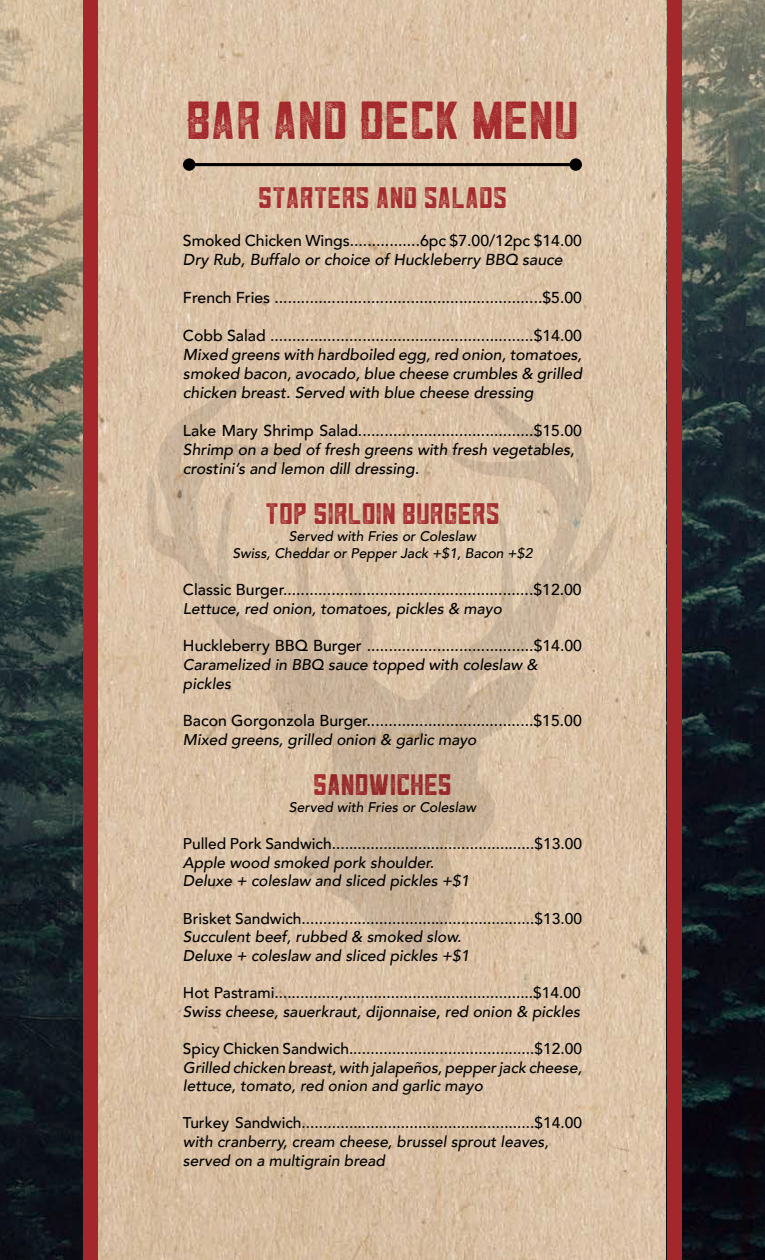
<style>
.page{position:relative;width:765px;height:1260px;background:#fff}
.page>*{position:absolute;margin:0;border:0;box-sizing:border-box;transform-origin:0 0}
.t1{font:47.38px "Hoverage Vintage";color:#a4272b}
.t2{font:26.25px "Hoverage Vintage";color:#a4272b}
.t3{font:500 15.75px "Avenir";color:#000}
.t4{font:italic 500 15.75px/19px "Avenir";color:#000;text-align:justify}
.t5{font:italic 500 15.5px/18.6px "Avenir";color:#000}
.t6{font:500 15.5px "Avenir";color:#000}
.t7{font:italic 500 14px/16.8px "Avenir";color:#000;text-align:center}
</style>
<div class="page">
<img style="left:98px;top:0;width:569px;height:1260px">
<svg style="left:147px;top:379px;width:471px;height:581px;background:#d6bea4"></svg>
<img style="left:681px;top:0;width:84px;height:1260px">
<img style="left:0;top:0;width:83px;height:1260px">
<div style="left:83px;top:0;width:15px;height:1260px;background:#a4272b"></div>
<div style="left:667px;top:0;width:14px;height:1260px;background:#a4272b"></div>
<hr style="left:189px;top:163px;width:387px;height:3px;background:#000">
<div style="left:183px;top:158px;width:12px;height:13px;background:#000;border-radius:50%"></div>
<div style="left:570px;top:158px;width:12px;height:13px;background:#000;border-radius:50%"></div>
<h1 class="t1" style="left:186px;top:95px;width:394px">BAR AND DECK MENU</h1>
<h2 class="t2" style="left:258px;top:184px;width:250px">STARTERS AND SALADS</h2>
<p class="t3" style="left:183px;top:227px;width:400px">Smoked Chicken Wings................6pc $7.00/12pc $14.00</p>
<p class="t4" style="left:183px;top:250px;width:381px">Dry Rub, Buffalo or choice of Huckleberry BBQ sauce</p>
<p class="t3" style="left:183px;top:284px;width:401px">French Fries .............................................................$5.00</p>
<p class="t3" style="left:183px;top:322px;width:401px">Cobb Salad ............................................................$14.00</p>
<p class="t4" style="left:183px;top:345px;width:401px">Mixed greens with hardboiled egg, red onion, tomatoes, smoked bacon, avocado, blue cheese crumbles &amp; grilled chicken breast. Served with blue cheese dressing</p>
<p class="t3" style="left:183px;top:417px;width:401px">Lake Mary Shrimp Salad........................................$15.00</p>
<p class="t4" style="left:183px;top:440px;width:393px">Shrimp on a bed of fresh greens with fresh vegetables, crostini’s and lemon dill dressing.</p>
<h2 class="t2" style="left:265px;top:500px;width:236px">TOP SIRLOIN BURGERS</h2>
<p class="t7" style="left:233px;top:528px;width:301px">Served with Fries or Coleslaw<br>Swiss, Cheddar or Pepper Jack +$1, Bacon +$2</p>
<p class="t3" style="left:183px;top:576px;width:400px">Classic Burger.........................................................$12.00</p>
<p class="t5" style="left:183px;top:599px;width:320px">Lettuce, red onion, tomatoes, pickles &amp; mayo</p>
<p class="t3" style="left:183px;top:632px;width:400px">Huckleberry BBQ Burger ......................................$14.00</p>
<p class="t5" style="left:183px;top:656px;width:356px">Caramelized in BBQ sauce topped with coleslaw &amp; pickles</p>
<p class="t3" style="left:183px;top:707px;width:400px">Bacon Gorgonzola Burger......................................$15.00</p>
<p class="t5" style="left:183px;top:730px;width:295px">Mixed greens, grilled onion &amp; garlic mayo</p>
<h2 class="t2" style="left:313px;top:771px;width:140px">SANDWICHES</h2>
<p class="t7" style="left:289px;top:799px;width:189px">Served with Fries or Coleslaw</p>
<p class="t6" style="left:183px;top:830px;width:401px">Pulled Pork Sandwich...............................................$13.00</p>
<p class="t5" style="left:183px;top:853px;width:288px">Apple wood smoked pork shoulder.<br>Deluxe + coleslaw and sliced pickles +$1</p>
<p class="t6" style="left:183px;top:905px;width:401px">Brisket Sandwich......................................................$13.00</p>
<p class="t5" style="left:183px;top:928px;width:288px">Succulent beef, rubbed &amp; smoked slow.<br>Deluxe + coleslaw and sliced pickles +$1</p>
<p class="t6" style="left:183px;top:979px;width:399px">Hot Pastrami...............,............................................$14.00</p>
<p class="t5" style="left:183px;top:1002px;width:399px">Swiss cheese, sauerkraut, dijonnaise, red onion &amp; pickles</p>
<p class="t6" style="left:183px;top:1035px;width:401px">Spicy Chicken Sandwich...........................................$12.00</p>
<p class="t5" style="left:183px;top:1058px;width:401px">Grilled chicken breast, with jalapeños, pepper jack cheese, lettuce, tomato, red onion and garlic mayo</p>
<p class="t6" style="left:183px;top:1110px;width:401px">Turkey Sandwich......................................................$14.00</p>
<p class="t5" style="left:183px;top:1133px;width:367px">with cranberry, cream cheese, brussel sprout leaves, served on a multigrain bread</p>
</div>
